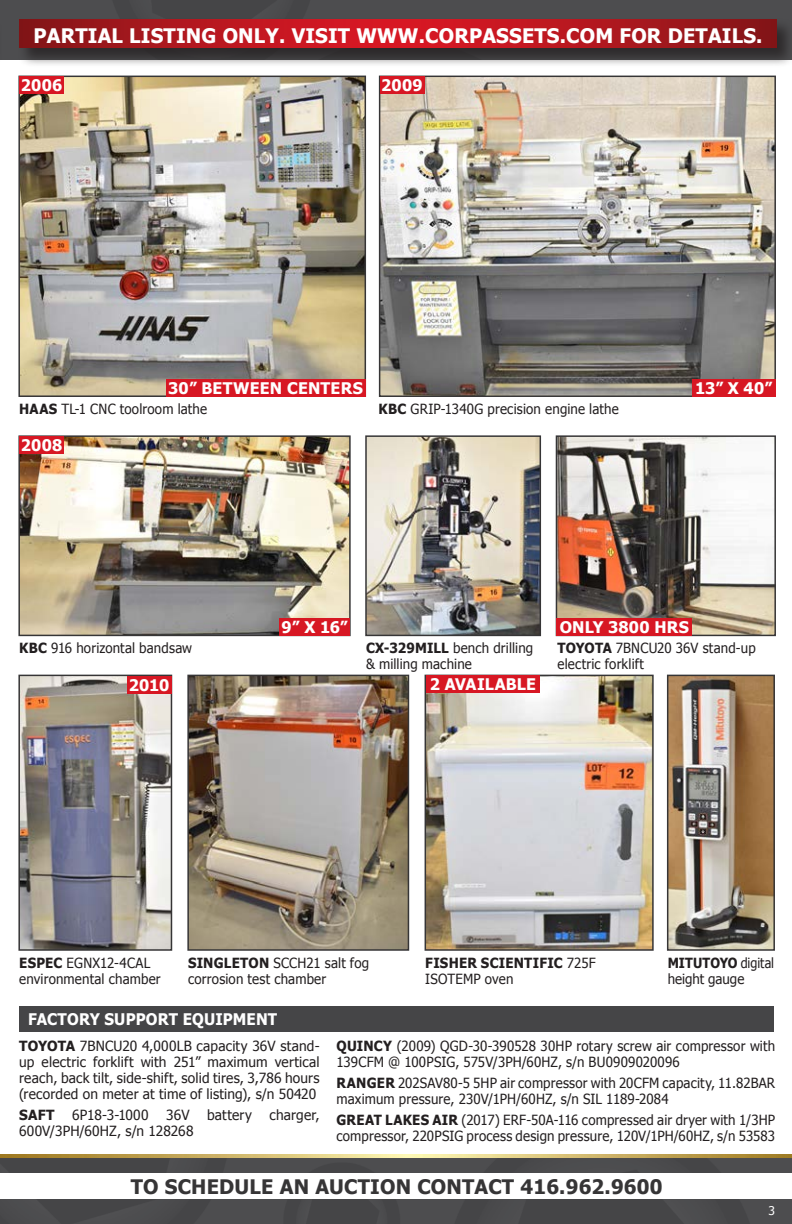
<style>
.page{position:relative;width:792px;height:1224px;background:#fff}
.page>*{position:absolute;margin:0;border:0;box-sizing:border-box;transform-origin:0 0}
.t1{font:700 20px "Tahoma";letter-spacing:.01em;color:#fff}
.t2{font:700 20px "Tahoma";letter-spacing:.01em;color:#363536}
.t3{font:700 16px "Tahoma";letter-spacing:.01em;color:#fff}
.t4{font:700 16px "Tahoma";letter-spacing:.01em;color:#fff;scale:.95 1}
.machine_listing{font:14px/16px "Tahoma";letter-spacing:.015em;color:#231f20;scale:.95 1}
.machine_listing-2{font:14px/16px "Tahoma";letter-spacing:.015em;color:#231f20;text-align:justify}
.machine_listing-3{font:700 14px/16px "Tahoma";letter-spacing:.02em;color:#231f20;scale:.95 1}
.machine_listing-4{font:14px/16px "Tahoma";letter-spacing:.015em;color:#231f20;scale:.9 1}
.machine_listing-5{font:700 14px "Tahoma";letter-spacing:.02em;color:#231f20}
.t5{font:12px "Tahoma";color:#fff}
.s1{font-weight:700}
.s2{font-weight:400}
</style>
<div class="page">
<img style="left:1px;top:1154px;width:791px;height:5px">
<div style="left:0;top:1159px;width:792px;height:65px;background:#4b4b4d"></div>
<svg style="left:0;top:1154px;width:1px;height:20px"></svg>
<div style="left:0;top:1174px;width:792px;height:25px;background:#fff"></div>
<div style="left:0;top:0;width:792px;height:60px;background:#4d4d4f"></div>
<hr style="left:0;top:18px;width:3px;height:50px;background:#231f20;opacity:.75">
<div style="left:18px;top:18px;width:774px;height:50px;background:#231f20;opacity:.75"></div>
<svg style="left:19px;top:19px;width:757px;height:29px;background:#b2171e"></svg>
<img style="left:21px;top:79px;width:342px;height:315px">
<div style="left:18px;top:76px;width:348px;height:321px;border:2px solid #363536"></div>
<img style="left:382px;top:79px;width:391px;height:315px">
<div style="left:379px;top:76px;width:397px;height:321px;border:2px solid #363536"></div>
<img style="left:21px;top:438px;width:327px;height:195px">
<div style="left:18px;top:435px;width:333px;height:201px;border:2px solid #363536"></div>
<img style="left:368px;top:438px;width:170px;height:195px">
<div style="left:365px;top:435px;width:176px;height:201px;border:2px solid #363536"></div>
<img style="left:21px;top:678px;width:148px;height:270px">
<div style="left:18px;top:675px;width:154px;height:276px;border:2px solid #363536"></div>
<img style="left:428px;top:678px;width:223px;height:270px">
<div style="left:425px;top:675px;width:229px;height:276px;border:2px solid #363536"></div>
<img style="left:190px;top:678px;width:216px;height:270px">
<div style="left:187px;top:675px;width:222px;height:276px;border:2px solid #363536"></div>
<img style="left:559px;top:438px;width:214px;height:195px">
<div style="left:556px;top:435px;width:220px;height:201px;border:2px solid #363536"></div>
<img style="left:670px;top:678px;width:102px;height:270px">
<div style="left:667px;top:675px;width:108px;height:276px;border:2px solid #363536"></div>
<div style="left:557px;top:618px;width:135px;height:18px;background:#d71723"></div>
<div style="left:19px;top:1006px;width:755px;height:26px;background:#454547"></div>
<div style="left:426px;top:676px;width:114px;height:17px;background:#d71723"></div>
<div style="left:166px;top:379px;width:199px;height:17px;background:#d71723"></div>
<div style="left:692px;top:379px;width:83px;height:17px;background:#d71723"></div>
<div style="left:279px;top:618px;width:71px;height:17px;background:#d71723"></div>
<div style="left:19px;top:76px;width:45px;height:18px;background:#d71723"></div>
<div style="left:380px;top:76px;width:44px;height:18px;background:#d71723"></div>
<div style="left:19px;top:437px;width:45px;height:17px;background:#d71723"></div>
<div style="left:127px;top:676px;width:44px;height:17px;background:#d71723"></div>
<p class="t1" style="left:33px;top:22px;width:731px">PARTIAL LISTING ONLY. VISIT WWW.CORPASSETS.COM FOR DETAILS.</p>
<p class="t3" style="left:21px;top:74px;width:43px">2006</p>
<p class="t3" style="left:381px;top:74px;width:43px">2009</p>
<p class="t3" style="left:168px;top:377px;width:196px">30” BETWEEN CENTERS</p>
<p class="t3" style="left:695px;top:377px;width:79px">13” X 40”</p>
<p class="machine_listing" style="left:19px;top:400px;width:199px"><span class="s1">HAAS</span> TL-1 CNC toolroom lathe</p>
<p class="machine_listing" style="left:379px;top:400px;width:254px"><span class="s1">KBC</span> GRIP-1340G precision engine lathe</p>
<p class="t3" style="left:21px;top:434px;width:43px">2008</p>
<p class="t3" style="left:282px;top:616px;width:68px">9” X 16”</p>
<p class="machine_listing" style="left:19px;top:639px;width:184px"><span class="s1">KBC</span> 916 horizontal bandsaw</p>
<p class="machine_listing" style="left:366px;top:639px;width:178px"><span class="s1">CX-329MILL</span> bench drilling &amp; milling machine</p>
<p class="t3" style="left:129px;top:674px;width:42px">2010</p>
<p class="t3" style="left:430px;top:673px;width:108px">2 AVAILABLE</p>
<p class="t3" style="left:560px;top:616px;width:131px">ONLY 3800 HRS</p>
<p class="machine_listing" style="left:558px;top:639px;width:210px"><span class="s1">TOYOTA</span> 7BNCU20 36V stand-up electric forklift</p>
<p class="machine_listing" style="left:188px;top:954px;width:192px"><span class="s1">SINGLETON</span> SCCH21 salt fog corrosion test chamber</p>
<p class="machine_listing" style="left:19px;top:954px;width:150px"><span class="s1">ESPEC</span> EGNX12-4CAL environmental chamber</p>
<p class="machine_listing-3" style="left:425px;top:954px;width:181px">FISHER SCIENTIFIC <span class="s2">725F<br>ISOTEMP oven</span></p>
<p class="t4" style="left:28px;top:1008px;width:264px">FACTORY SUPPORT EQUIPMENT</p>
<p class="machine_listing-4" style="left:668px;top:954px;width:120px"><span class="s1">MITUTOYO</span> digital height gauge</p>
<p class="machine_listing-2" style="left:19px;top:1038px;width:302px"><span class="s1">TOYOTA</span> 7BNCU20 4,000LB capacity 36V stand&shy;up electric forklift with 251” maximum vertical reach, back tilt, side-shift, solid tires, 3,786 hours (recorded on meter at time of listing), s/n 50420</p>
<p class="machine_listing-5" style="left:19px;top:1105px;width:37px">SAFT</p>
<p class="machine_listing-2" style="left:72px;top:1106px;width:78px">6P18-3-1000</p>
<p class="machine_listing-2" style="left:166px;top:1106px;width:25px">36V</p>
<p class="machine_listing-2" style="left:207px;top:1106px;width:46px">battery</p>
<p class="machine_listing-2" style="left:270px;top:1106px;width:52px">charger,</p>
<p class="machine_listing-2" style="left:19px;top:1122px;width:176px">600V/3PH/60HZ, s/n 128268</p>
<p class="machine_listing" style="left:337px;top:1038px;width:463px"><span class="s1">QUINCY</span> (2009) QGD-30-390528 30HP rotary screw air compressor with<br>139CFM @ 100PSIG, 575V/3PH/60HZ, s/n BU0909020096</p>
<p class="machine_listing" style="left:337px;top:1074px;width:463px"><span class="s1">RANGER</span> 202SAV80-5 5HP air compressor with 20CFM capacity, 11.82BAR maximum pressure, 230V/1PH/60HZ, s/n SIL 1189-2084</p>
<p class="machine_listing" style="left:337px;top:1111px;width:463px"><span class="s1">GREAT LAKES AIR</span> (2017) ERF-50A-116 compressed air dryer with 1/3HP compressor, 220PSIG process design pressure, 120V/1PH/60HZ, s/n 53583</p>
<h1 class="t2" style="left:131px;top:1173px;width:533px">TO SCHEDULE AN AUCTION CONTACT 416.962.9600</h1>
<p class="t5" style="left:769px;top:1203px;width:8px">3</p>
</div>
